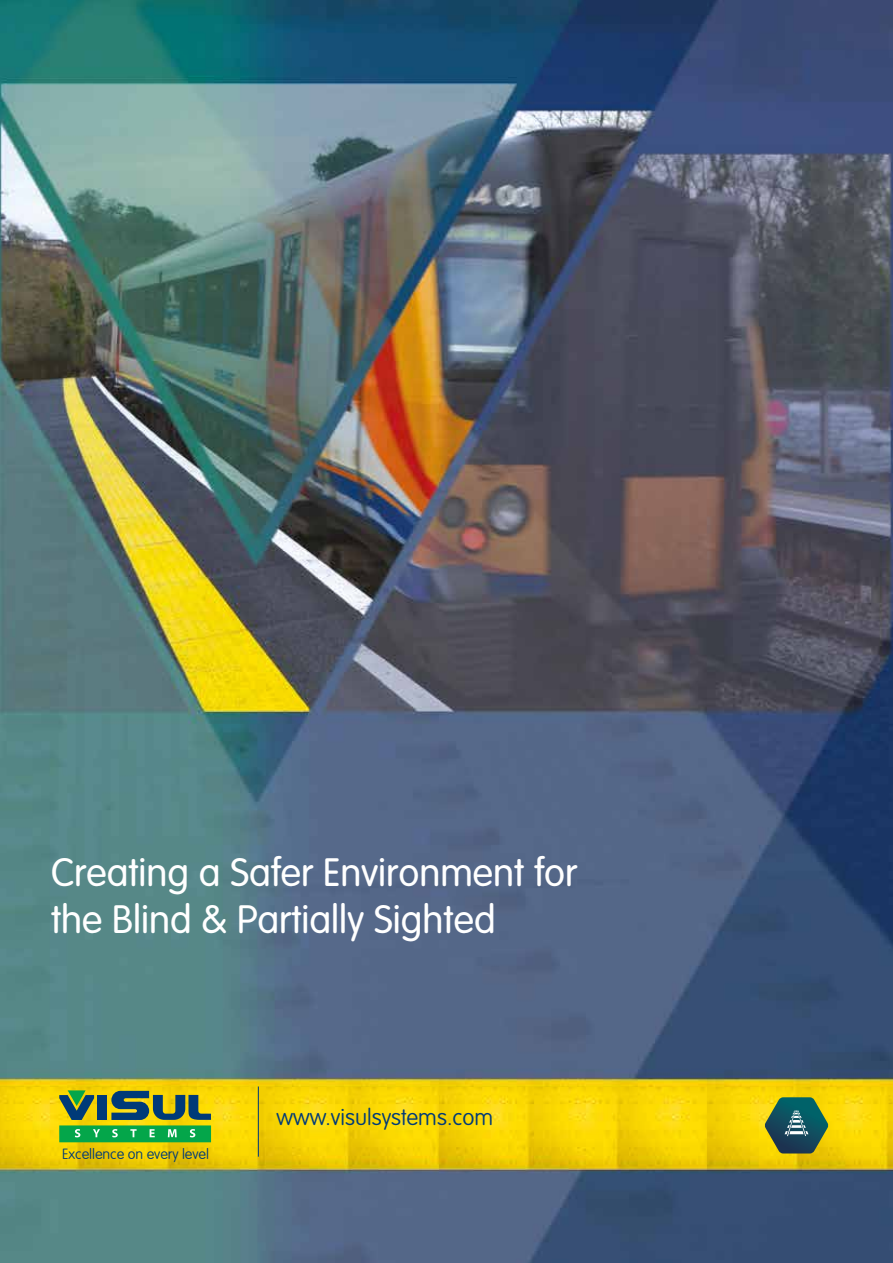
<style>
.page{position:relative;width:893px;height:1263px;background:#fff}
.page>*{position:absolute;margin:0;border:0;box-sizing:border-box;transform-origin:0 0}
.t1{font:300 39px/46.8px "VAG Rounded LT";color:#fff}
.t2{font:100 22.5px "VAG Rounded LT";color:#003a78}
.t3{font:100 14.4px "VAG Rounded";color:#003a78}
</style>
<div class="page">
<img style="left:0;top:0;width:893px;height:1263px">
<svg style="left:59px;top:1090px;width:152px;height:52px;background:#619943"></svg>
<svg style="left:765px;top:1097px;width:63px;height:56px;background:#507552"></svg>
<hr style="left:258px;top:1086px;width:1px;height:71px;background:#003a78">
<p class="t1" style="left:51px;top:851px;width:528px">Creating a Safer Environment for the Blind &amp; Partially Sighted</p>
<p class="t3" style="left:62px;top:1145px;width:148px">Excellence on every level</p>
<p class="t2" style="left:276px;top:1104px;width:218px">www.visulsystems.com</p>
</div>
